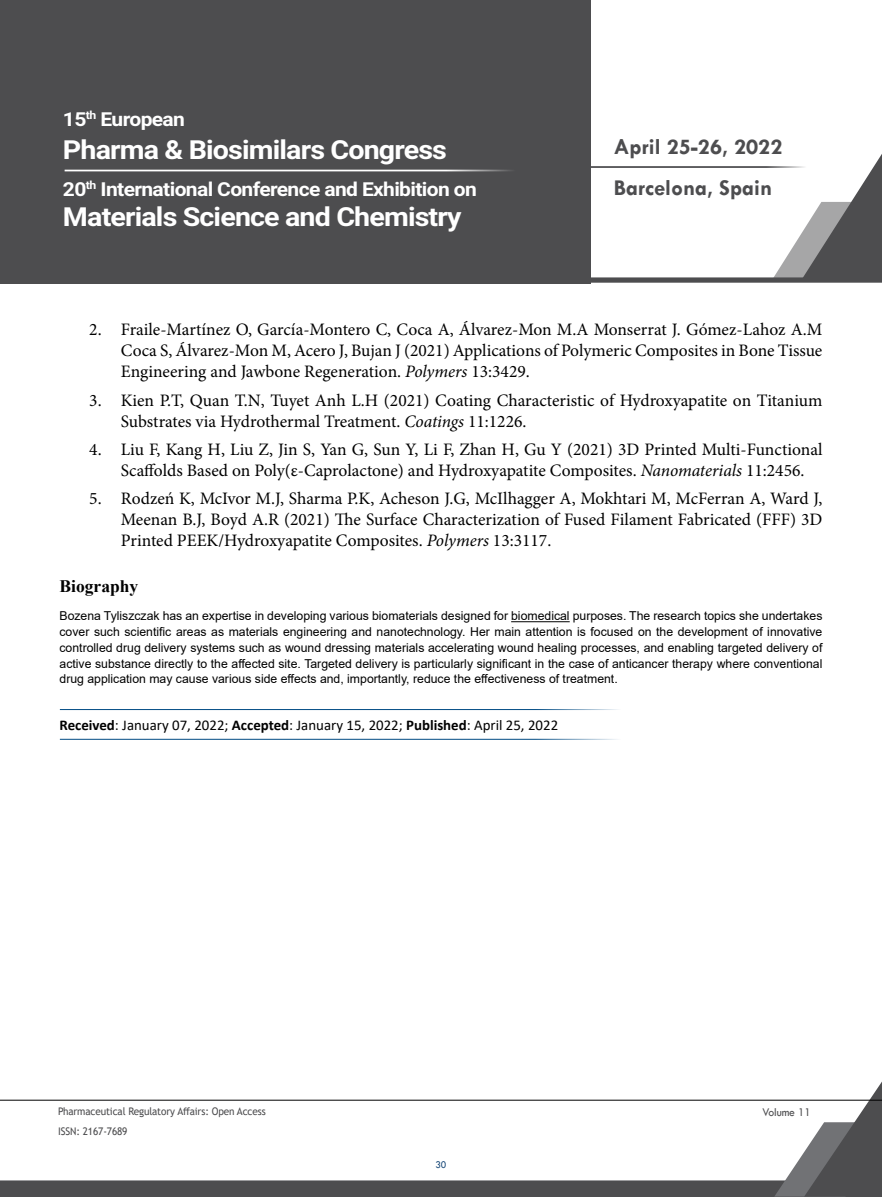
<style>
.page{position:relative;width:882px;height:1197px;background:#fff}
.page>*{position:absolute;margin:0;border:0;box-sizing:border-box;transform-origin:0 0}
.t1{font:700 26.25px "Roboto";letter-spacing:-.03em;color:#fff;scale:1.09 1}
.t2{font:700 22.75px/41.1px "Tw Cen";color:#4d4d4f}
.t3{font:700 19.25px "Roboto";letter-spacing:-.03em;color:#fff;scale:1.09 1}
.t4{font:17.5px/21px "Minion Pro";color:#000;text-align:justify}
.t5{font:700 17.5px "Times New Roman";color:#000}
.t6{font:14.88px "Calibri";color:#000}
.t7{font:12.25px/15.8px "Arial";color:#000;text-align:justify}
.t8{font:12.25px "Tw Cen";letter-spacing:-.01em;color:#4d4d4f;scale:.95 1}
.t9{font:10.5px "Trebuchet MS";letter-spacing:-.01em;color:#4d4d4f;scale:.95 1}
.t10{font:10.5px "Tw Cen";color:#164777;scale:.95 1}
.s1{font-style:italic}
.s2{font-weight:700}
</style>
<div class="page">
<svg style="left:0;top:1081px;width:882px;height:116px"></svg>
<hr style="left:0;top:1100px;width:882px;height:1px;background:#000">
<div style="left:0;top:0;width:590px;height:283px;background:#4d4d4f"></div>
<svg style="left:64px;top:153px;width:818px;height:130px"></svg>
<hr style="left:65px;top:170px;width:477px;height:1px;background:#fff">
<hr style="left:511px;top:621px;width:59px;height:1px;background:#000">
<hr style="left:60px;top:709px;width:595px;height:1px;background:#004b84">
<hr style="left:60px;top:739px;width:595px;height:1px;background:#004b84">
<p class="t3" style="left:63px;top:105px;width:113px">15<sup>th</sup> European</p>
<h1 class="t1" style="left:63px;top:131px;width:354px">Pharma &amp; Biosimilars Congress</h1>
<p class="t3" style="left:63px;top:175px;width:381px">20<sup>th</sup> International Conference and Exhibition on</p>
<h1 class="t1" style="left:63px;top:198px;width:367px">Materials Science and Chemistry</h1>
<h2 class="t2" style="left:614px;top:126px;width:170px">April 25-26, 2022<br>Barcelona, Spain</h2>
<p class="t4" style="left:121px;top:319px;width:703px;text-indent:-32px">2. Fraile-Martínez O, García-Montero C, Coca A, Álvarez-Mon M.A Monserrat J. Gómez-Lahoz A.M Coca S, Álvarez-Mon M, Acero J, Bujan J (2021) Applications of Polymeric Composites in Bone Tissue Engineering and Jawbone Regeneration. <span class="s1">Polymers</span> 13:3429.</p>
<p class="t4" style="left:121px;top:390px;width:703px;text-indent:-32px">3. Kien P.T, Quan T.N, Tuyet Anh L.H (2021) Coating Characteristic of Hydroxyapatite on Titanium<br>Substrates via Hydrothermal Treatment. <span class="s1">Coatings</span> 11:1226.</p>
<p class="t4" style="left:121px;top:439px;width:703px;text-indent:-32px">4. Liu F, Kang H, Liu Z, Jin S, Yan G, Sun Y, Li F, Zhan H, Gu Y (2021) 3D Printed Multi-Functional<br>Scaffolds Based on Poly(ε-Caprolactone) and Hydroxyapatite Composites. <span class="s1">Nanomaterials</span> 11:2456.</p>
<p class="t4" style="left:121px;top:488px;width:703px;text-indent:-32px">5. Rodzeń K, McIvor M.J, Sharma P.K, Acheson J.G, McIlhagger A, Mokhtari M, McFerran A, Ward J, Meenan B.J, Boyd A.R (2021) The Surface Characterization of Fused Filament Fabricated (FFF) 3D Printed PEEK/Hydroxyapatite Composites. <span class="s1">Polymers</span> 13:3117.</p>
<p class="t5" style="left:60px;top:574px;width:80px">Biography</p>
<p class="t7" style="left:60px;top:608px;width:764px">Bozena Tyliszczak has an expertise in developing various biomaterials designed for biomedical purposes. The research topics she undertakes cover such scientific areas as materials engineering and nanotechnology. Her main attention is focused on the development of innovative controlled drug delivery systems such as wound dressing materials accelerating wound healing processes, and enabling targeted delivery of active substance directly to the affected site. Targeted delivery is particularly significant in the case of anticancer therapy where conventional drug application may cause various side effects and, importantly, reduce the effectiveness of treatment.</p>
<p class="t6" style="left:60px;top:714px;width:500px"><span class="s2">Received</span>: January 07, 2022; <span class="s2">Accepted</span>: January 15, 2022; <span class="s2">Published</span>: April 25, 2022</p>
<p class="t9" style="left:58px;top:1105px;width:220px">Pharmaceutical Regulatory Affairs: Open Access</p>
<p class="t8" style="left:762px;top:1104px;width:53px">Volume 11</p>
<p class="t9" style="left:58px;top:1125px;width:75px">ISSN: 2167-7689</p>
<p class="t10" style="left:436px;top:1159px;width:13px">30</p>
</div>
